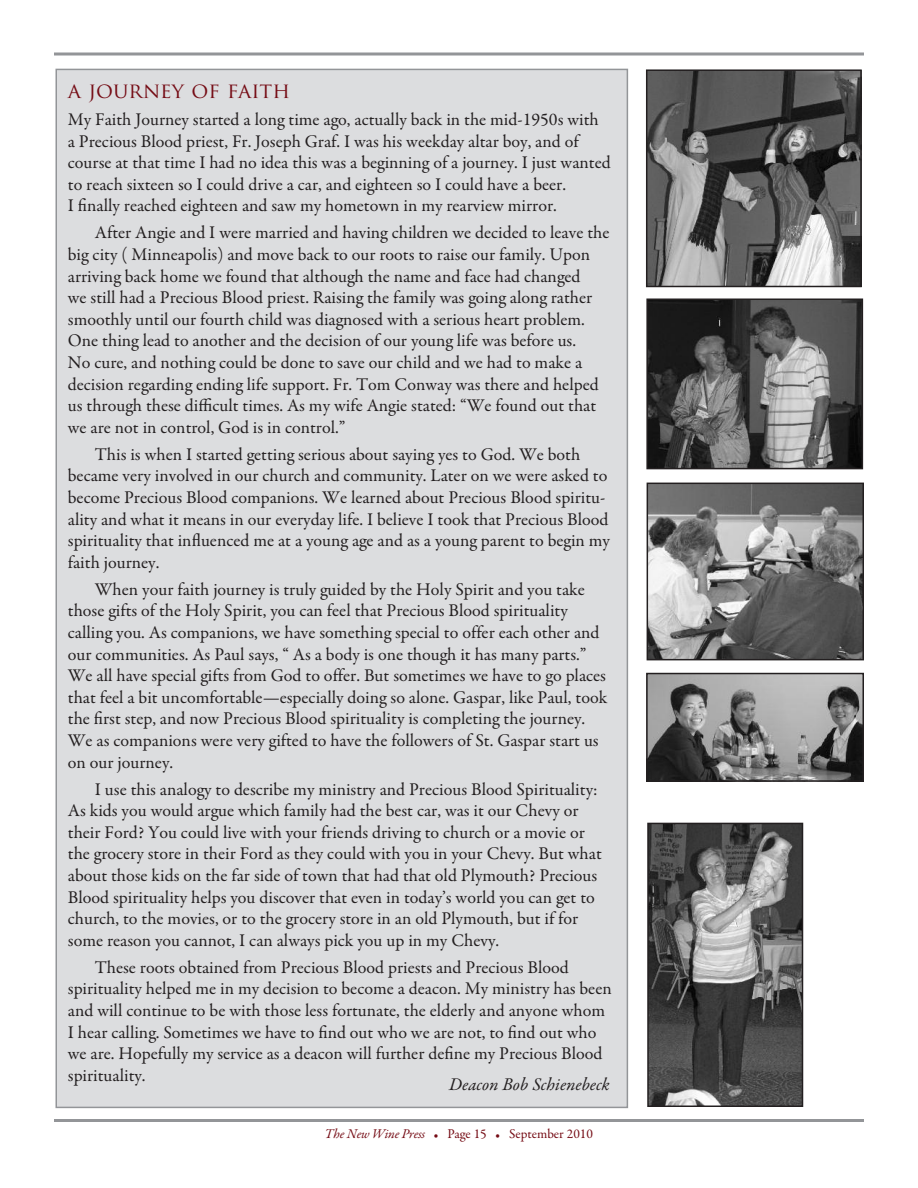
<style>
.page{position:relative;width:918px;height:1188px;background:#fff}
.page>*{position:absolute;margin:0;border:0;box-sizing:border-box;transform-origin:0 0}
.t1{font:21px "Trajan Pro";color:#750c15}
.t2{font:18px/21.6px "Garamond Premr Pro";color:#231f20}
.t3{font:italic 18px "Garamond Premr Pro";color:#231f20}
.t4{font:13.5px "Garamond Premr Pro";color:#750c15}
.s1{font-style:italic}
.s2{font-size:10.5px}
</style>
<div class="page">
<div style="left:57px;top:70px;width:570px;height:1037px;background:#dcdddf"></div>
<svg style="left:54px;top:52px;width:810px;height:4px"></svg>
<hr style="left:54px;top:1119px;width:810px;height:3px;background:#939598">
<img style="left:649px;top:302px;width:211px;height:164px">
<div style="left:646px;top:299px;width:217px;height:170px;border:2px solid #231f20"></div>
<img style="left:650px;top:486px;width:211px;height:171px">
<div style="left:647px;top:483px;width:217px;height:177px;border:2px solid #231f20"></div>
<img style="left:649px;top:72px;width:210px;height:212px">
<div style="left:646px;top:69px;width:216px;height:218px;border:2px solid #231f20"></div>
<img style="left:649px;top:676px;width:212px;height:103px">
<div style="left:646px;top:673px;width:218px;height:109px;border:2px solid #231f20"></div>
<img style="left:650px;top:826px;width:150px;height:278px">
<div style="left:647px;top:823px;width:156px;height:284px;border:2px solid #231f20"></div>
<p class="t1" style="left:68px;top:82px;width:224px">A JOURNEY OF FAITH</p>
<p class="t2" style="left:68px;top:110px;width:544px">my Faith Journey started a long time ago, actually back in the mid-1950s with<br>a Precious Blood priest, Fr. Joseph Graf. I was his weekday altar boy, and of course at that time I had no idea this was a beginning of a journey. I just wanted to reach sixteen so I could drive a car, and eighteen so I could have a beer.<br>I finally reached eighteen and saw my hometown in my rearview mirror.</p>
<p class="t2" style="left:68px;top:223px;width:543px;text-indent:27px">After Angie and I were married and having children we decided to leave the big city ( minneapolis) and move back to our roots to raise our family. Upon arriving back home we found that although the name and face had changed<br>we still had a Precious Blood priest. Raising the family was going along rather smoothly until our fourth child was diagnosed with a serious heart problem. one thing lead to another and the decision of our young life was before us.<br>No cure, and nothing could be done to save our child and we had to make a decision regarding ending life support. Fr. Tom Conway was there and helped us through these difficult times. As my wife Angie stated: “We found out that we are not in control, God is in control.”</p>
<p class="t2" style="left:68px;top:445px;width:544px;text-indent:27px">This is when I started getting serious about saying yes to God. We both became very involved in our church and community. Later on we were asked to become Precious Blood companions. We learned about Precious Blood spiritu&shy;ality and what it means in our everyday life. I believe I took that Precious Blood spirituality that influenced me at a young age and as a young parent to begin my faith journey.</p>
<p class="t2" style="left:68px;top:580px;width:541px;text-indent:27px">When your faith journey is truly guided by the Holy Spirit and you take those gifts of the Holy Spirit, you can feel that Precious Blood spirituality calling you. As companions, we have something special to offer each other and our communities. As Paul says, “ As a body is one though it has many parts.” We all have special gifts from God to offer. But sometimes we have to go places that feel a bit uncomfortable—especially doing so alone. Gaspar, like Paul, took the first step, and now Precious Blood spirituality is completing the journey.<br>We as companions were very gifted to have the followers of St. Gaspar start us on our journey.</p>
<p class="t2" style="left:68px;top:780px;width:535px;text-indent:27px">I use this analogy to describe my ministry and Precious Blood Spirituality:<br>As kids you would argue which family had the best car, was it our Chevy or their Ford? You could live with your friends driving to church or a movie or the grocery store in their Ford as they could with you in your Chevy. But what about those kids on the far side of town that had that old Plymouth? Precious Blood spirituality helps you discover that even in today’s world you can get to church, to the movies, or to the grocery store in an old Plymouth, but if for some reason you cannot, I can always pick you up in my Chevy.</p>
<p class="t2" style="left:68px;top:958px;width:545px;text-indent:27px">These roots obtained from Precious Blood priests and Precious Blood spirituality helped me in my decision to become a deacon. my ministry has been and will continue to be with those less fortunate, the elderly and anyone whom I hear calling. Sometimes we have to find out who we are not, to find out who we are. Hopefully my service as a deacon will further define my Precious Blood spirituality.</p>
<p class="t3" style="left:449px;top:1077px;width:162px">Deacon Bob Schienebeck</p>
<p class="t4" style="left:325px;top:1128px;width:270px"><span class="s1">The New Wine press</span> <span class="s2">•</span> Page 15 <span class="s2">•</span> September 2010</p>
</div>
